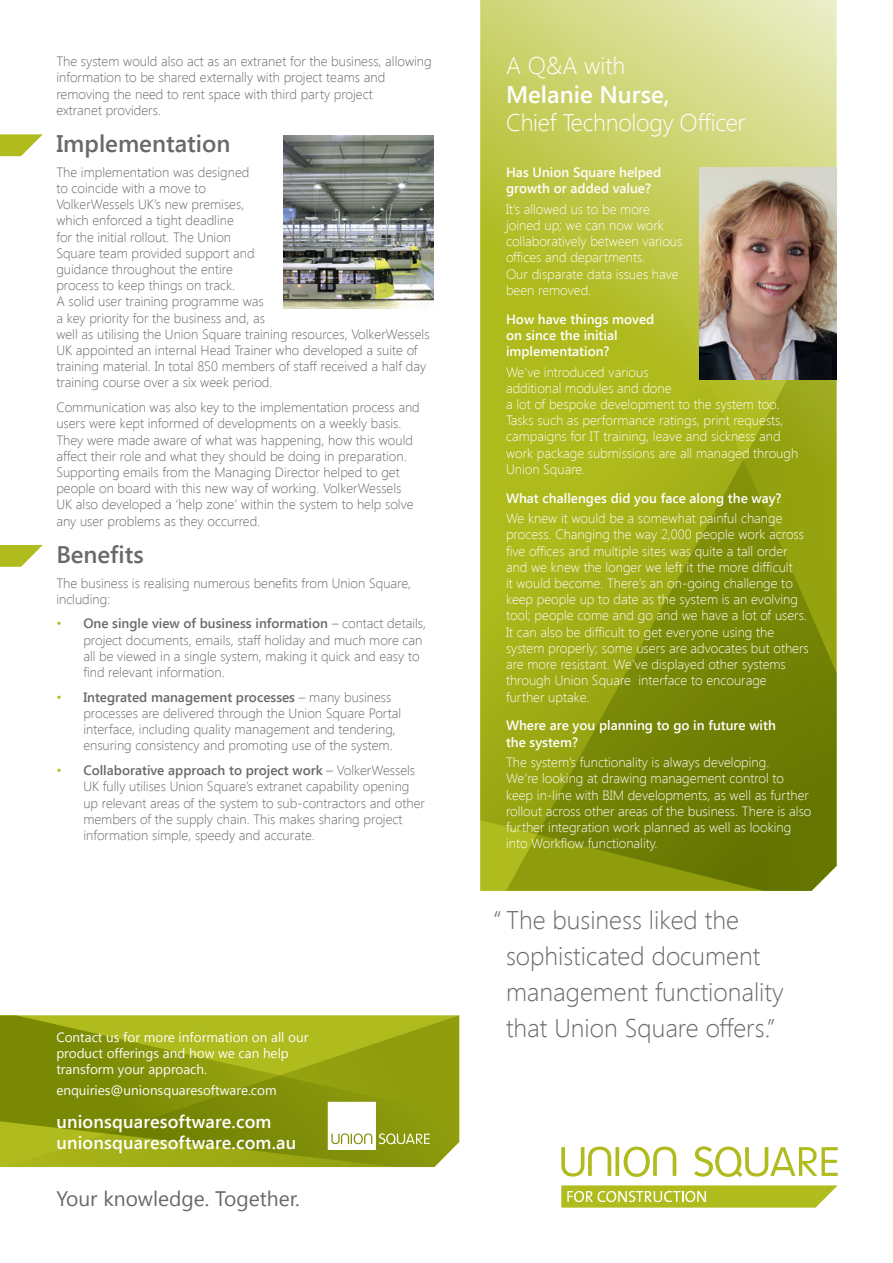
<style>
.page{position:relative;width:893px;height:1263px;background:#fff}
.page>*{position:absolute;margin:0;border:0;box-sizing:border-box;transform-origin:0 0}
.t1{font:300 25.5px/36px "Segoe UI";color:#69696c}
.t2{font:300 24px "Segoe UI";letter-spacing:-.01em;color:#fff}
.t3{font:600 24px "Segoe UI";color:#69696c}
.t4{font:600 24px "Segoe UI";color:#fff}
.t5{font:21px "Segoe UI";color:#69696c}
.t6{font:600 18px "Segoe UI";letter-spacing:.01em;color:#fff}
.t7{font:300 13.5px/16.2px "Segoe UI";color:#69696c}
.t8{font:300 13.5px/16.2px "Segoe UI";color:#fff}
.t9{font:600 13.5px/16.2px "Segoe UI";color:#fff}
.t10{font:13.5px/16.2px "Segoe UI";color:#fff}
.s1{color:#b0bb1d}
.s2{font-weight:600}
</style>
<div class="page">
<svg style="left:480px;top:0;width:357px;height:891px;background:#c6ce60"></svg>
<svg style="left:506px;top:290px;width:331px;height:601px;background:#909d11"></svg>
<svg style="left:0;top:134px;width:43px;height:22px"></svg>
<svg style="left:0;top:545px;width:43px;height:22px"></svg>
<img style="left:699px;top:167px;width:137px;height:212px">
<img style="left:283px;top:135px;width:151px;height:173px">
<svg style="left:694px;top:1146px;width:144px;height:31px"></svg>
<svg style="left:561px;top:1146px;width:115px;height:31px"></svg>
<svg style="left:561px;top:1185px;width:277px;height:22px;background:#bbc43e"></svg>
<svg style="left:7px;top:1015px;width:452px;height:152px;background:#919e10"></svg>
<svg style="left:328px;top:1102px;width:102px;height:48px"></svg>
<p class="t7" style="left:56px;top:53px;width:377px">The system would also act as an extranet for the business, allowing information to be shared externally with project teams and removing the need to rent space with third party project<br>extranet providers.</p>
<p class="t3" style="left:56px;top:127px;width:176px">Implementation</p>
<p class="t7" style="left:56px;top:163px;width:375px">The implementation was designed<br>to coincide with a move to<br>VolkerWessels UK’s new premises,<br>which enforced a tight deadline<br>for the initial rollout. The Union<br>Square team provided support and<br>guidance throughout the entire<br>process to keep things on track.<br>A solid user training programme was<br>a key priority for the business and, as<br>well as utilising the Union Square training resources, VolkerWessels UK appointed an internal Head Trainer who developed a suite of training material. In total 850 members of staff received a half day training course over a six week period.</p>
<p class="t7" style="left:56px;top:399px;width:365px">Communication was also key to the implementation process and users were kept informed of developments on a weekly basis.<br>They were made aware of what was happening, how this would affect their role and what they should be doing in preparation.<br>Supporting emails from the Managing Director helped to get people on board with this new way of working. VolkerWessels UK also developed a ‘help zone’ within the system to help solve any user problems as they occurred.</p>
<p class="t3" style="left:56px;top:537px;width:89px">Benefits</p>
<p class="t7" style="left:56px;top:574px;width:356px">The business is realising numerous benefits from Union Square, including:</p>
<p class="t7" style="left:83px;top:615px;width:344px;text-indent:-27px"><span class="s1">•</span> <span class="s2">One single view of business information</span> – contact details, project documents, emails, staff holiday and much more can all be viewed in a single system, making it quick and easy to find relevant information.</p>
<p class="t7" style="left:83px;top:688px;width:320px;text-indent:-27px"><span class="s1">•</span> <span class="s2">Integrated management processes</span> – many business processes are delivered through the Union Square Portal interface, including quality management and tendering, ensuring consistency and promoting use of the system.</p>
<p class="t7" style="left:83px;top:762px;width:343px;text-indent:-27px"><span class="s1">•</span> <span class="s2">Collaborative approach to project work</span> – VolkerWessels UK fully utilises Union Square’s extranet capability opening up relevant areas of the system to sub-contractors and other members of the supply chain. This makes sharing project information simple, speedy and accurate.</p>
<p class="t10" style="left:56px;top:1028px;width:254px">Contact us for more information on all our product offerings and how we can help transform your approach.</p>
<p class="t10" style="left:56px;top:1081px;width:222px">enquiries@unionsquaresoftware.com</p>
<p class="t6" style="left:56px;top:1109px;width:217px">unionsquaresoftware.com</p>
<p class="t6" style="left:56px;top:1130px;width:241px">unionsquaresoftware.com.au</p>
<p class="t5" style="left:56px;top:1183px;width:245px">Your knowledge. Together.</p>
<p class="t2" style="left:506px;top:49px;width:121px">A Q&amp;A with</p>
<p class="t4" style="left:506px;top:77px;width:165px">Melanie Nurse,</p>
<p class="t2" style="left:506px;top:106px;width:241px">Chief Technology Officer</p>
<p class="t9" style="left:506px;top:164px;width:157px">Has Union Square helped growth or added value?</p>
<p class="t8" style="left:506px;top:200px;width:178px">It’s allowed us to be more joined up; we can now work collaboratively between various offices and departments.<br>Our disparate data issues have been removed.</p>
<p class="t9" style="left:506px;top:310px;width:150px">How have things moved on since the initial implementation?</p>
<p class="t8" style="left:506px;top:363px;width:294px">We’ve introduced various<br>additional modules and done<br>a lot of bespoke development to the system too.<br>Tasks such as performance ratings, print requests, campaigns for IT training, leave and sickness and work package submissions are all managed through Union Square.</p>
<p class="t9" style="left:506px;top:489px;width:277px">What challenges did you face along the way?</p>
<p class="t8" style="left:506px;top:510px;width:304px">We knew it would be a somewhat painful change process. Changing the way 2,000 people work across five offices and multiple sites was quite a tall order and we knew the longer we left it the more difficult<br>it would become. There’s an on-going challenge to keep people up to date as the system is an evolving tool; people come and go and we have a lot of users.<br>It can also be difficult to get everyone using the system properly; some users are advocates but others are more resistant. We’ve displayed other systems through Union Square interface to encourage<br>further uptake.</p>
<p class="t9" style="left:506px;top:717px;width:271px">Where are you planning to go in future with the system?</p>
<p class="t8" style="left:506px;top:754px;width:307px">The system’s functionality is always developing.<br>We’re looking at drawing management control to keep in-line with BIM developments, as well as further rollout across other areas of the business. There is also further integration work planned as well as looking into Workflow functionality.</p>
<p class="t1" style="left:506px;top:901px;width:279px;text-indent:-13px">“ The business liked the sophisticated document management functionality that Union Square offers.”</p>
</div>
